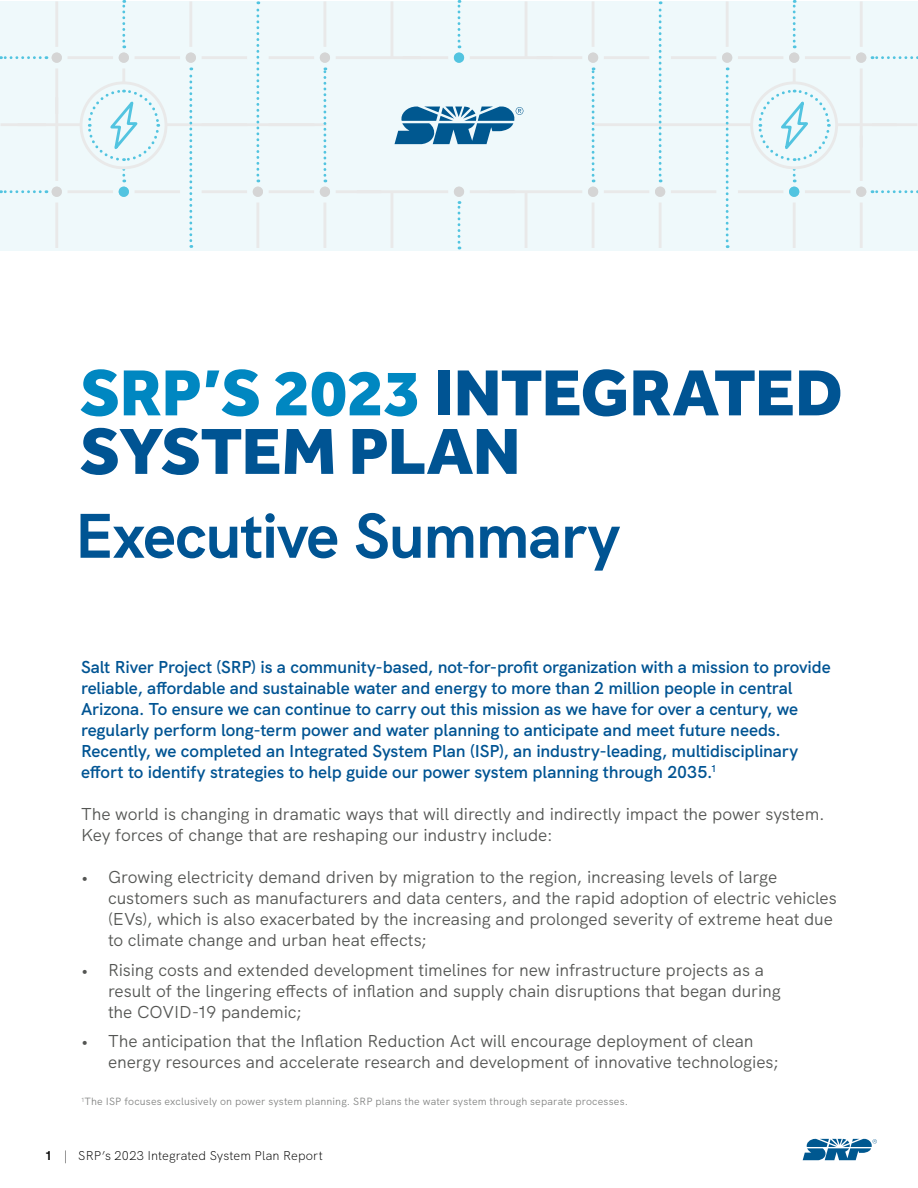
<style>
.page{position:relative;width:918px;height:1188px;background:#fff}
.page>*{position:absolute;margin:0;border:0;box-sizing:border-box;transform-origin:0 0}
.t1{font:800 67.2px/58.5px "Effra";letter-spacing:-.01em;color:#005493}
.t2{font:700 63px "SRP Sans";letter-spacing:-.015em;color:#005493}
.t3{font:17.25px/21px "SRP Sans";letter-spacing:-.005em;color:#545553}
.t4{font:600 17.25px/21px "SRP Sans";letter-spacing:-.01em;color:#005493}
.t5{font:300 12.75px "SRP Sans";letter-spacing:.01em;color:#000}
.t6{font:10.5px "SRP Sans";letter-spacing:.015em;color:#838483}
.s1{color:#0087c1}
.s2{font-weight:700}
</style>
<div class="page">
<svg style="left:803px;top:1139px;width:74px;height:21px"></svg>
<div style="left:0;top:1px;width:918px;height:250px;background:#eff9fb"></div>
<hr style="left:202px;top:190px;width:45px;height:3px;background:#e9e9e9">
<hr style="left:135px;top:190px;width:45px;height:3px;background:#e9e9e9">
<hr style="left:68px;top:190px;width:45px;height:3px;background:#e9e9e9">
<svg style="left:1px;top:190px;width:39px;height:3px"></svg>
<hr style="left:470px;top:190px;width:45px;height:3px;background:#e9e9e9">
<hr style="left:357px;top:190px;width:91px;height:3px;background:#e9e9e9">
<hr style="left:336px;top:190px;width:45px;height:3px;background:#e9e9e9">
<hr style="left:269px;top:190px;width:45px;height:3px;background:#e9e9e9">
<hr style="left:738px;top:190px;width:45px;height:3px;background:#e9e9e9">
<hr style="left:671px;top:190px;width:45px;height:3px;background:#e9e9e9">
<hr style="left:604px;top:190px;width:45px;height:3px;background:#e9e9e9">
<hr style="left:490px;top:190px;width:92px;height:3px;background:#e9e9e9">
<svg style="left:872px;top:190px;width:46px;height:3px"></svg>
<hr style="left:805px;top:190px;width:45px;height:3px;background:#e9e9e9">
<hr style="left:135px;top:123px;width:191px;height:3px;background:#e9e9e9">
<hr style="left:18px;top:123px;width:95px;height:3px;background:#e9e9e9">
<hr style="left:1px;top:123px;width:45px;height:3px;background:#e9e9e9">
<hr style="left:594px;top:123px;width:189px;height:3px;background:#e9e9e9">
<hr style="left:872px;top:123px;width:45px;height:3px;background:#e9e9e9">
<hr style="left:805px;top:123px;width:92px;height:3px;background:#e9e9e9">
<hr style="left:202px;top:56px;width:45px;height:3px;background:#e9e9e9">
<hr style="left:135px;top:56px;width:45px;height:3px;background:#e9e9e9">
<hr style="left:68px;top:56px;width:45px;height:3px;background:#e9e9e9">
<svg style="left:1px;top:56px;width:39px;height:3px"></svg>
<hr style="left:470px;top:56px;width:83px;height:3px;background:#e9e9e9">
<hr style="left:403px;top:56px;width:45px;height:3px;background:#e9e9e9">
<hr style="left:336px;top:56px;width:84px;height:3px;background:#e9e9e9">
<hr style="left:269px;top:56px;width:45px;height:3px;background:#e9e9e9">
<hr style="left:738px;top:56px;width:45px;height:3px;background:#e9e9e9">
<hr style="left:671px;top:56px;width:45px;height:3px;background:#e9e9e9">
<hr style="left:604px;top:56px;width:45px;height:3px;background:#e9e9e9">
<hr style="left:537px;top:56px;width:45px;height:3px;background:#e9e9e9">
<svg style="left:872px;top:56px;width:46px;height:3px"></svg>
<hr style="left:805px;top:56px;width:45px;height:3px;background:#e9e9e9">
<hr style="left:55px;top:203px;width:3px;height:45px;background:#e9e9e9">
<hr style="left:55px;top:97px;width:3px;height:84px;background:#e9e9e9">
<hr style="left:55px;top:68px;width:3px;height:46px;background:#e9e9e9">
<hr style="left:55px;top:1px;width:3px;height:46px;background:#e9e9e9">
<hr style="left:122px;top:68px;width:3px;height:46px;background:#e9e9e9">
<svg style="left:122px;top:0;width:3px;height:48px"></svg>
<svg style="left:189px;top:67px;width:3px;height:181px"></svg>
<hr style="left:189px;top:1px;width:3px;height:46px;background:#e9e9e9">
<hr style="left:256px;top:203px;width:3px;height:45px;background:#e9e9e9">
<svg style="left:256px;top:1px;width:3px;height:181px"></svg>
<hr style="left:324px;top:203px;width:2px;height:45px;background:#e9e9e9">
<svg style="left:324px;top:67px;width:2px;height:115px"></svg>
<hr style="left:324px;top:1px;width:2px;height:46px;background:#e9e9e9">
<hr style="left:391px;top:191px;width:2px;height:57px;background:#e9e9e9">
<hr style="left:391px;top:1px;width:2px;height:57px;background:#e9e9e9">
<svg style="left:458px;top:201px;width:2px;height:48px"></svg>
<svg style="left:458px;top:0;width:2px;height:48px"></svg>
<hr style="left:525px;top:191px;width:2px;height:57px;background:#e9e9e9">
<hr style="left:525px;top:1px;width:2px;height:57px;background:#e9e9e9">
<hr style="left:592px;top:203px;width:2px;height:45px;background:#e9e9e9">
<svg style="left:592px;top:67px;width:2px;height:115px"></svg>
<hr style="left:592px;top:1px;width:2px;height:46px;background:#e9e9e9">
<hr style="left:659px;top:203px;width:3px;height:45px;background:#e9e9e9">
<svg style="left:659px;top:1px;width:3px;height:181px"></svg>
<svg style="left:726px;top:67px;width:3px;height:181px"></svg>
<hr style="left:726px;top:1px;width:3px;height:46px;background:#e9e9e9">
<hr style="left:793px;top:203px;width:3px;height:45px;background:#e9e9e9">
<hr style="left:793px;top:68px;width:3px;height:46px;background:#e9e9e9">
<svg style="left:793px;top:0;width:3px;height:48px"></svg>
<hr style="left:860px;top:203px;width:3px;height:45px;background:#e9e9e9">
<hr style="left:860px;top:135px;width:3px;height:46px;background:#e9e9e9">
<hr style="left:860px;top:68px;width:3px;height:79px;background:#e9e9e9">
<hr style="left:860px;top:1px;width:3px;height:46px;background:#e9e9e9">
<svg style="left:395px;top:107px;width:128px;height:37px"></svg>
<div style="left:52px;top:53px;width:10px;height:10px;background:#d5d5d5;border-radius:50%"></div>
<div style="left:119px;top:53px;width:10px;height:10px;background:#d5d5d5;border-radius:50%"></div>
<div style="left:186px;top:53px;width:10px;height:10px;background:#d5d5d5;border-radius:50%"></div>
<div style="left:320px;top:53px;width:10px;height:10px;background:#d5d5d5;border-radius:50%"></div>
<div style="left:454px;top:53px;width:10px;height:10px;background:#52c4e0;border-radius:50%"></div>
<div style="left:588px;top:53px;width:10px;height:10px;background:#d5d5d5;border-radius:50%"></div>
<div style="left:722px;top:53px;width:10px;height:10px;background:#d5d5d5;border-radius:50%"></div>
<div style="left:789px;top:53px;width:10px;height:10px;background:#d5d5d5;border-radius:50%"></div>
<div style="left:856px;top:53px;width:10px;height:10px;background:#d5d5d5;border-radius:50%"></div>
<div style="left:52px;top:187px;width:10px;height:10px;background:#d5d5d5;border-radius:50%"></div>
<div style="left:119px;top:187px;width:10px;height:10px;background:#52c4e0;border-radius:50%"></div>
<div style="left:253px;top:187px;width:10px;height:10px;background:#d5d5d5;border-radius:50%"></div>
<div style="left:320px;top:187px;width:10px;height:10px;background:#d5d5d5;border-radius:50%"></div>
<div style="left:454px;top:187px;width:10px;height:10px;background:#d5d5d5;border-radius:50%"></div>
<div style="left:588px;top:187px;width:10px;height:10px;background:#d5d5d5;border-radius:50%"></div>
<div style="left:655px;top:187px;width:10px;height:10px;background:#d5d5d5;border-radius:50%"></div>
<div style="left:789px;top:187px;width:10px;height:10px;background:#52c4e0;border-radius:50%"></div>
<div style="left:856px;top:187px;width:10px;height:10px;background:#d5d5d5;border-radius:50%"></div>
<svg style="left:81px;top:83px;width:85px;height:85px"></svg>
<div style="left:80px;top:81px;width:87px;height:88px;border:3px solid #e9e9e9;border-radius:50%"></div>
<svg style="left:86px;top:88px;width:75px;height:94px"></svg>
<svg style="left:752px;top:83px;width:85px;height:85px"></svg>
<div style="left:750px;top:81px;width:88px;height:88px;border:3px solid #e9e9e9;border-radius:50%"></div>
<svg style="left:757px;top:88px;width:74px;height:94px"></svg>
<h1 class="t1" style="left:80px;top:363px;width:764px"><span class="s1">SRP’S 2023</span> INTEGRATED<br>SYSTEM PLAN</h1>
<h2 class="t2" style="left:75px;top:487px;width:546px">Executive Summary</h2>
<p class="t4" style="left:81px;top:655px;width:751px">Salt River Project (SRP) is a community-based, not-for-profit organization with a mission to provide reliable, affordable and sustainable water and energy to more than 2 million people in central Arizona. To ensure we can continue to carry out this mission as we have for over a century, we regularly perform long-term power and water planning to anticipate and meet future needs.<br>Recently, we completed an Integrated System Plan (ISP), an industry-leading, multidisciplinary effort to identify strategies to help guide our power system planning through 2035.<sup>1</sup></p>
<p class="t3" style="left:81px;top:802px;width:745px">The world is changing in dramatic ways that will directly and indirectly impact the power system.<br>Key forces of change that are reshaping our industry include:</p>
<p class="t3" style="left:108px;top:865px;width:730px;text-indent:-27px">• Growing electricity demand driven by migration to the region, increasing levels of large customers such as manufacturers and data centers, and the rapid adoption of electric vehicles (EVs), which is also exacerbated by the increasing and prolonged severity of extreme heat due to climate change and urban heat effects;</p>
<p class="t3" style="left:108px;top:958px;width:675px;text-indent:-27px">• Rising costs and extended development timelines for new infrastructure projects as a result of the lingering effects of inflation and supply chain disruptions that began during the COVID-19 pandemic;</p>
<p class="t3" style="left:108px;top:1029px;width:672px;text-indent:-27px">• The anticipation that the Inflation Reduction Act will encourage deployment of clean energy resources and accelerate research and development of innovative technologies;</p>
<p class="t6" style="left:81px;top:1094px;width:549px"><sup>1</sup>The ISP focuses exclusively on power system planning. SRP plans the water system through separate processes.</p>
<p class="t5" style="left:45px;top:1146px;width:279px"><span class="s2">1</span> | SRP’s 2023 Integrated System Plan Report</p>
</div>
